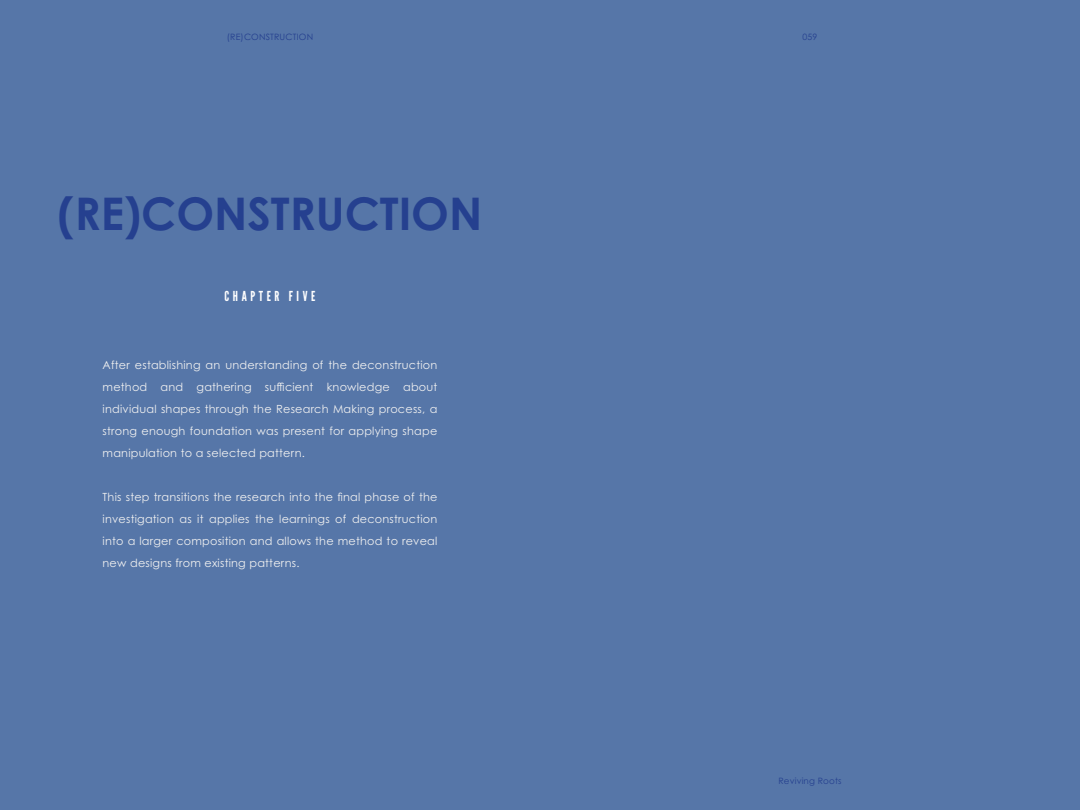
<style>
.page{position:relative;width:1080px;height:810px;background:#5676a8}
.page>*{position:absolute;margin:0;border:0;box-sizing:border-box;transform-origin:0 0}
.t1{font:700 45px "Century Gothic Pro";color:#25408f}
.t2{font:13.75px "League Gothic";letter-spacing:.26em;color:#fff}
.t3{font:11.25px/22px "Century Gothic Pro";letter-spacing:.02em;color:#f0f0f0;text-align:justify}
.t4{font:8.75px "Century Gothic Pro";letter-spacing:.02em;color:#25408f}
</style>
<div class="page">
<p class="t4" style="left:227px;top:31px;width:88px">(RE)CONSTRUCTION</p>
<p class="t4" style="left:803px;top:31px;width:16px">059</p>
<h1 class="t1" style="left:58px;top:186px;width:426px">(RE)CONSTRUCTION</h1>
<p class="t2" style="left:225px;top:288px;width:92px">CHAPTER FIVE</p>
<p class="t3" style="left:103px;top:354px;width:336px">After establishing an understanding of the deconstruction method and gathering sufficient knowledge about individual shapes through the Research Making process, a strong enough foundation was present for applying shape manipulation to a selected pattern.</p>
<p class="t3" style="left:103px;top:486px;width:336px">This step transitions the research into the final phase of the investigation as it applies the learnings of deconstruction into a larger composition and allows the method to reveal new designs from existing patterns.</p>
<p class="t4" style="left:778px;top:775px;width:65px">Reviving Roots</p>
</div>
